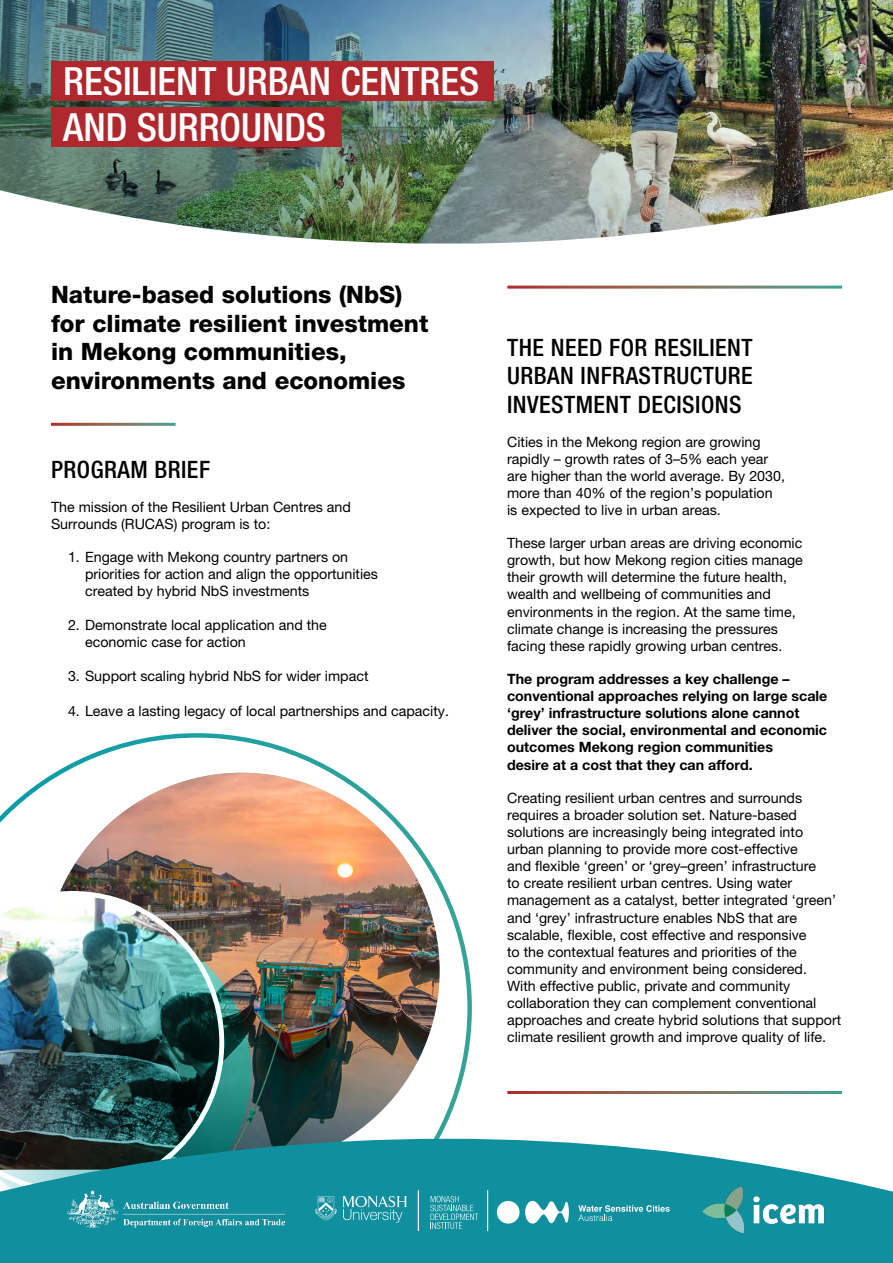
<style>
.page{position:relative;width:893px;height:1263px;background:#fff}
.page>*{position:absolute;margin:0;border:0;box-sizing:border-box;transform-origin:0 0}
.t1{font:500 condensed 38.85px/46.7px "Helvetica Neue LT Pro";color:#fff}
.t2{font:800 24px/28.5px "Helvetica Neue LT Pro";color:#000}
.t3{font:500 condensed 24px/28.8px "Helvetica Neue LT Pro";letter-spacing:.02em;color:#000;text-align:justify}
.t4{font:14.25px/17.1px "Helvetica Neue LT Pro";color:#000}
.t5{font:700 14.25px/17.1px "Helvetica Neue LT Pro";color:#000}
</style>
<div class="page">
<img style="left:0;top:0;width:893px;height:243px">
<svg style="left:0;top:733px;width:472px;height:406px"></svg>
<img style="left:44px;top:773px;width:396px;height:395px;border-radius:198px">
<img style="left:0;top:891px;width:224px;height:30px">
<img style="left:0;top:921px;width:251px;height:218px">
<div style="left:51px;top:61px;width:442px;height:40px;background:#af282d"></div>
<div style="left:51px;top:107px;width:291px;height:40px;background:#af282d"></div>
<svg style="left:0;top:1139px;width:893px;height:124px;background:#29939f"></svg>
<svg style="left:497px;top:1201px;width:72px;height:22px"></svg>
<svg style="left:578px;top:1205px;width:92px;height:16px"></svg>
<svg style="left:418px;top:1190px;width:1px;height:40px"></svg>
<svg style="left:487px;top:1190px;width:1px;height:40px"></svg>
<svg style="left:430px;top:1196px;width:48px;height:33px;background:#3ba3af"></svg>
<svg style="left:315px;top:1196px;width:92px;height:27px;background:#3da4b0"></svg>
<img style="left:67px;top:1190px;width:217px;height:37px">
<img style="left:700px;top:1178px;width:126px;height:64px">
<h1 class="t1" style="left:63px;top:57px;width:418px">RESILIENT URBAN CENTRES<br>AND SURROUNDS</h1>
<h2 class="t2" style="left:51px;top:280px;width:379px">Nature-based solutions (NbS) for climate resilient investment in Mekong communities, environments and economies</h2>
<h2 class="t3" style="left:51px;top:455px;width:161px">PROGRAM BRIEF</h2>
<p class="t4" style="left:51px;top:498px;width:301px">The mission of the Resilient Urban Centres and<br>Surrounds (RUCAS) program is to:</p>
<p class="t4" style="left:85px;top:548px;width:294px;text-indent:-17px">1. Engage with Mekong country partners on priorities for action and align the opportunities created by hybrid NbS investments</p>
<p class="t4" style="left:85px;top:616px;width:243px;text-indent:-17px">2. Demonstrate local application and the economic case for action</p>
<p class="t4" style="left:68px;top:668px;width:302px">3. Support scaling hybrid NbS for wider impact</p>
<p class="t4" style="left:68px;top:702px;width:382px">4. Leave a lasting legacy of local partnerships and capacity.</p>
<h2 class="t3" style="left:507px;top:332px;width:247px">THE NEED FOR RESILIENT URBAN INFRASTRUCTURE INVESTMENT DECISIONS</h2>
<p class="t4" style="left:507px;top:433px;width:279px">Cities in the Mekong region are growing rapidly – growth rates of 3–5% each year are higher than the world average. By 2030, more than 40% of the region’s population is expected to live in urban areas.</p>
<p class="t4" style="left:507px;top:534px;width:297px">These larger urban areas are driving economic growth, but how Mekong region cities manage their growth will determine the future health, wealth and wellbeing of communities and environments in the region. At the same time, climate change is increasing the pressures facing these rapidly growing urban centres.</p>
<p class="t5" style="left:507px;top:670px;width:322px">The program addresses a key challenge – conventional approaches relying on large scale ‘grey’ infrastructure solutions alone cannot deliver the social, environmental and economic outcomes Mekong region communities<br>desire at a cost that they can afford.</p>
<p class="t4" style="left:507px;top:789px;width:336px">Creating resilient urban centres and surrounds requires a broader solution set. Nature-based solutions are increasingly being integrated into urban planning to provide more cost-effective<br>and flexible ‘green’ or ‘grey–green’ infrastructure<br>to create resilient urban centres. Using water management as a catalyst, better integrated ‘green’ and ‘grey’ infrastructure enables NbS that are scalable, flexible, cost effective and responsive<br>to the contextual features and priorities of the community and environment being considered.<br>With effective public, private and community collaboration they can complement conventional approaches and create hybrid solutions that support climate resilient growth and improve quality of life.</p>
</div>
